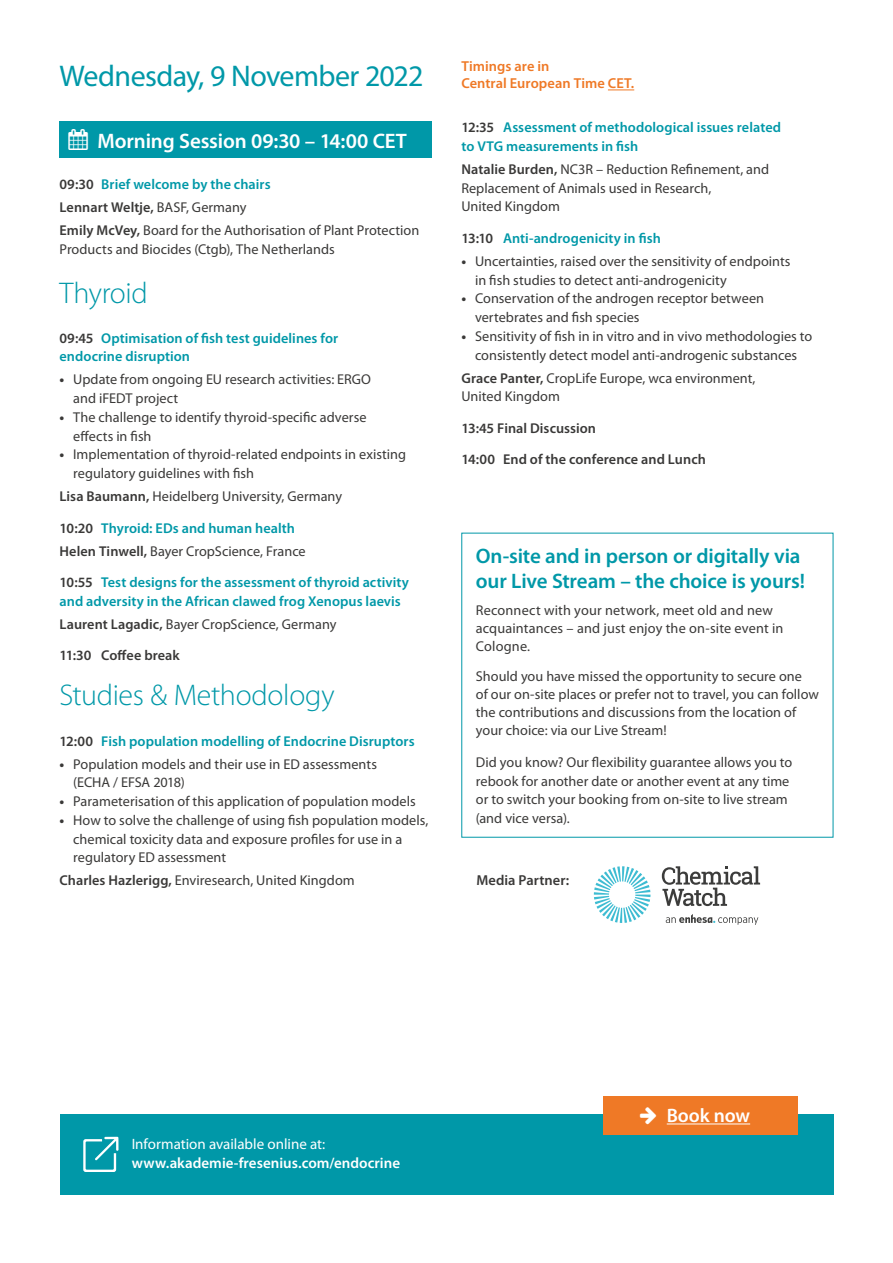
<style>
.page{position:relative;width:893px;height:1263px;background:#fff}
.page>*{position:absolute;margin:0;border:0;box-sizing:border-box;transform-origin:0 0}
.t1{font:300 30px "Myriad Pro";letter-spacing:-.01em;color:#0098a8}
.t2{font:30px "Myriad Pro";letter-spacing:-.02em;color:#0098a8}
.t3{font:600 21px/25.2px "Myriad Pro";letter-spacing:-.005em;color:#0098a8}
.t4{font:600 21px "Myriad Pro";letter-spacing:-.005em;color:#fff}
.t5{font:600 19.5px "Myriad Pro";letter-spacing:-.005em;color:#fff}
.t6{font:600 15px "Myriad Pro";color:#fff}
.t7{font:15px "Myriad Pro";color:#fff}
.t8{font:600 14.4px "Myriad Pro";color:#ef7926}
.t9{font:600 14.4px "Myriad Pro";letter-spacing:.005em;color:#3a3938}
.t10{font:14.25px/18.8px "Myriad Pro";color:#3a3938}
.t11{font:600 14.25px/18.8px "Myriad Pro";letter-spacing:.005em;color:#0098a8}
.t12{font:600 14.25px "Myriad Pro";letter-spacing:.005em;color:#3a3938}
.s1{color:#3a3938}
.s2{font-weight:600}
.s3{font-weight:700}
.s4{font-weight:600;color:#0098a8}
.s5{font-weight:400;color:#3a3938}
</style>
<div class="page">
<svg style="left:608px;top:90px;width:26px;height:1px"></svg>
<div style="left:60px;top:121px;width:372px;height:37px;background:#0098a8"></div>
<svg style="left:594px;top:866px;width:56px;height:57px"></svg>
<svg style="left:662px;top:866px;width:98px;height:40px"></svg>
<svg style="left:666px;top:914px;width:92px;height:11px"></svg>
<div style="left:60px;top:1115px;width:773px;height:80px;background:#0098a8"></div>
<svg style="left:83px;top:1137px;width:35px;height:35px"></svg>
<div style="left:603px;top:1096px;width:195px;height:38px;background:#ef7926"></div>
<hr style="left:667px;top:1123px;width:83px;height:1px;background:#fff">
<p class="t8" style="left:461px;top:57px;width:90px">Timings are in</p>
<h1 class="t2" style="left:60px;top:58px;width:365px">Wednesday, 9 November 2022</h1>
<p class="t8" style="left:461px;top:74px;width:174px">Central European Time CET.</p>
<p class="t11" style="left:461px;top:117px;width:321px"><span class="s1">12:35</span> Assessment of methodological issues related to VTG measurements in fish</p>
<p class="t10" style="left:461px;top:159px;width:309px"><span class="s2">Natalie Burden,</span> NC3R – Reduction Refinement, and<br>Replacement of Animals used in Research,<br>United Kingdom</p>
<p class="t11" style="left:461px;top:228px;width:201px"><span class="s1">13:10</span> Anti-androgenicity in fish</p>
<p class="t10" style="left:475px;top:251px;width:317px;text-indent:-14px"><span class="s3">•</span> Uncertainties, raised over the sensitivity of endpoints in fish studies to detect anti-androgenicity</p>
<p class="t10" style="left:475px;top:289px;width:291px;text-indent:-14px"><span class="s3">•</span> Conservation of the androgen receptor between vertebrates and fish species</p>
<p class="t10" style="left:461px;top:326px;width:352px;text-align:center"><span class="s3">•</span> Sensitivity of fish in in vitro and in vivo methodologies to consistently detect model anti-androgenic substances</p>
<p class="t10" style="left:461px;top:368px;width:296px"><span class="s2">Grace Panter,</span> CropLife Europe, wca environment,<br>United Kingdom</p>
<p class="t12" style="left:461px;top:419px;width:136px">13:45 Final Discussion</p>
<p class="t12" style="left:461px;top:450px;width:246px">14:00 End of the conference and Lunch</p>
<h2 class="t4" style="left:69px;top:128px;width:340px">▲ Morning Session 09:30 – 14:00 CET</h2>
<p class="t10" style="left:60px;top:173px;width:361px;line-height:23px"><span class="s2">09:30</span> <span class="s4">Brief welcome by the chairs<br></span><span class="s2">Lennart Weltje,</span> BASF, Germany<br><span class="s2">Emily McVey,</span> Board for the Authorisation of Plant Protection</p>
<p class="t10" style="left:60px;top:239px;width:277px">Products and Biocides (Ctgb), The Netherlands</p>
<h1 class="t1" style="left:60px;top:274px;width:90px">Thyroid</h1>
<p class="t11" style="left:60px;top:328px;width:280px"><span class="s1">09:45</span> Optimisation of fish test guidelines for endocrine disruption</p>
<p class="t10" style="left:73px;top:370px;width:299px;text-indent:-14px"><span class="s3">•</span> Update from ongoing EU research activities: ERGO and iFEDT project</p>
<p class="t10" style="left:73px;top:407px;width:295px;text-indent:-14px"><span class="s3">•</span> The challenge to identify thyroid-specific adverse effects in fish</p>
<p class="t10" style="left:73px;top:445px;width:334px;text-indent:-14px"><span class="s3">•</span> Implementation of thyroid-related endpoints in existing regulatory guidelines with fish</p>
<p class="t10" style="left:60px;top:487px;width:284px"><span class="s2">Lisa Baumann,</span> Heidelberg University, Germany</p>
<p class="t11" style="left:60px;top:516px;width:248px;line-height:23px"><span class="s1">10:20</span> Thyroid: EDs and human health<br><span class="s1">Helen Tinwell,</span> <span class="s5">Bayer CropScience, France</span></p>
<p class="t11" style="left:60px;top:573px;width:351px"><span class="s1">10:55</span> Test designs for the assessment of thyroid activity and adversity in the African clawed frog Xenopus laevis</p>
<p class="t10" style="left:60px;top:614px;width:278px"><span class="s2">Laurent Lagadic,</span> Bayer CropScience, Germany</p>
<p class="t12" style="left:60px;top:646px;width:122px">11:30 Coffee break</p>
<h1 class="t1" style="left:60px;top:677px;width:277px">Studies &amp; Methodology</h1>
<p class="t11" style="left:60px;top:731px;width:357px"><span class="s1">12:00</span> Fish population modelling of Endocrine Disruptors</p>
<p class="t10" style="left:73px;top:754px;width:305px;text-indent:-14px"><span class="s3">•</span> Population models and their use in ED assessments (ECHA / EFSA 2018)</p>
<p class="t10" style="left:60px;top:792px;width:358px"><span class="s3">•</span> Parameterisation of this application of population models</p>
<p class="t10" style="left:73px;top:810px;width:357px;text-indent:-14px"><span class="s3">•</span> How to solve the challenge of using fish population models, chemical toxicity data and exposure profiles for use in a regulatory ED assessment</p>
<p class="t10" style="left:60px;top:871px;width:297px"><span class="s2">Charles Hazlerigg,</span> Enviresearch, United Kingdom</p>
<p class="t9" style="left:476px;top:870px;width:94px">Media Partner:</p>
<h2 class="t3" style="left:476px;top:543px;width:331px">On-site and in person or digitally via our Live Stream – the choice is yours!</h2>
<p class="t10" style="left:476px;top:601px;width:309px;line-height:18px">Reconnect with your network, meet old and new acquaintances – and just enjoy the on-site event in<br>Cologne.</p>
<p class="t10" style="left:476px;top:667px;width:345px;line-height:18px">Should you have missed the opportunity to secure one<br>of our on-site places or prefer not to travel, you can follow the contributions and discussions from the location of your choice: via our Live Stream!</p>
<p class="t10" style="left:476px;top:752px;width:318px">Did you know? Our flexibility guarantee allows you to rebook for another date or another event at any time or to switch your booking from on-site to live stream (and vice versa).</p>
<p class="t7" style="left:132px;top:1134px;width:195px">Information available online at:</p>
<p class="t6" style="left:132px;top:1154px;width:270px">www.akademie-fresenius.com/endocrine</p>
<h3 class="t5" style="left:667px;top:1103px;width:85px">Book now</h3>
</div>
